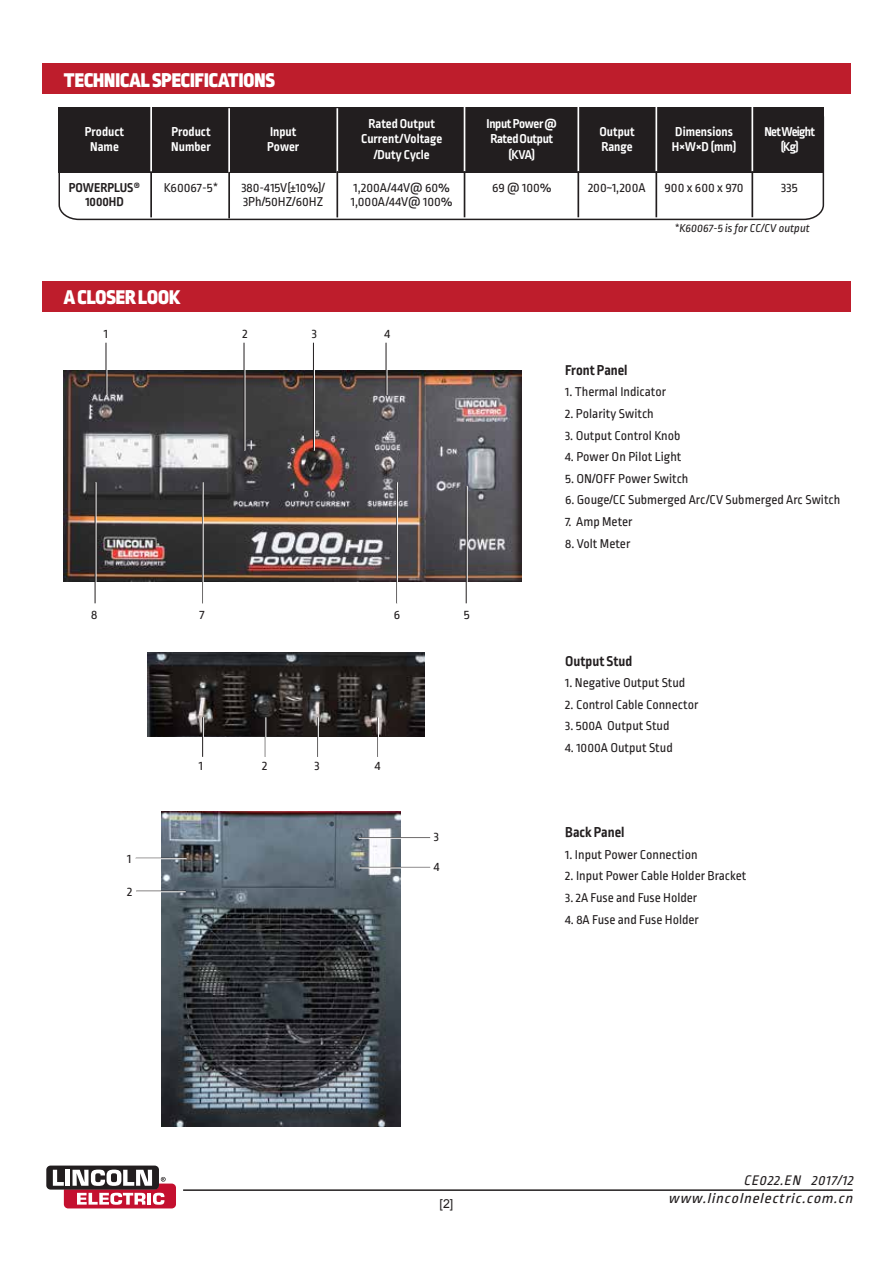
<style>
.page{position:relative;width:893px;height:1263px;background:#fff}
.page>*{position:absolute;margin:0;border:0;box-sizing:border-box;transform-origin:0 0}
.t1{font:900 21px "Ropa Sans Pro";color:#fff}
.t2{font:700 15px "Ropa Sans Pro";color:#221e1f}
.t3{font:italic 14.7px "Ropa Sans Pro";color:#221e1f}
.t4{font:italic 14.55px "Ropa Sans Pro";color:#221e1f;scale:1.07 1}
.t5{font:13.5px/14px "Ropa Sans Pro";color:#221e1f}
.t6{font:700 13.5px/15.5px "Ropa Sans Pro";color:#fff}
.t7{font:700 13.5px/15.5px "Ropa Sans Pro";letter-spacing:-.025em;color:#fff;text-align:center}
.t8{font:700 13.5px/14px "Ropa Sans Pro";color:#221e1f;text-align:center}
.t9{font:700 13.5px/15.5px "Ropa Sans Pro";letter-spacing:-.05em;color:#fff;text-align:center}
.t10{font:12.3px "Arial";color:#221e1f}
.t11{font:italic 12px "Ropa Sans Pro";color:#221e1f}
</style>
<div class="page">
<div style="left:42px;top:64px;width:808px;height:30px;background:#be1d2c"></div>
<div style="left:42px;top:282px;width:808px;height:30px;background:#be1d2c"></div>
<img style="left:63px;top:371px;width:459px;height:211px">
<hr style="left:202px;top:482px;width:1px;height:121px;background:#221e1f">
<hr style="left:203px;top:482px;width:1px;height:121px;background:#fff">
<hr style="left:396px;top:482px;width:1px;height:121px;background:#221e1f">
<hr style="left:397px;top:482px;width:1px;height:121px;background:#fff">
<hr style="left:106px;top:343px;width:1px;height:52px;background:#221e1f">
<hr style="left:244px;top:343px;width:1px;height:107px;background:#221e1f">
<hr style="left:314px;top:343px;width:1px;height:107px;background:#fff">
<hr style="left:313px;top:343px;width:1px;height:107px;background:#221e1f">
<hr style="left:386px;top:343px;width:1px;height:52px;background:#221e1f">
<hr style="left:95px;top:482px;width:1px;height:121px;background:#221e1f">
<hr style="left:467px;top:486px;width:1px;height:117px;background:#fff">
<hr style="left:466px;top:486px;width:1px;height:117px;background:#221e1f">
<img style="left:148px;top:652px;width:276px;height:84px">
<hr style="left:203px;top:717px;width:1px;height:40px;background:#fff">
<hr style="left:265px;top:717px;width:1px;height:40px;background:#fff">
<hr style="left:377px;top:717px;width:1px;height:40px;background:#221e1f">
<hr style="left:378px;top:717px;width:1px;height:40px;background:#fff">
<hr style="left:317px;top:717px;width:1px;height:40px;background:#221e1f">
<hr style="left:318px;top:717px;width:1px;height:40px;background:#fff">
<hr style="left:202px;top:717px;width:1px;height:40px;background:#221e1f">
<img style="left:161px;top:812px;width:240px;height:314px">
<hr style="left:359px;top:837px;width:71px;height:1px;background:#221e1f">
<hr style="left:136px;top:858px;width:51px;height:1px;background:#fff">
<hr style="left:359px;top:838px;width:71px;height:1px;background:#fff">
<hr style="left:359px;top:867px;width:71px;height:1px;background:#fff">
<hr style="left:136px;top:891px;width:50px;height:1px;background:#fff">
<hr style="left:183px;top:1189px;width:670px;height:2px;background:#221e1f">
<div style="left:46px;top:1165px;width:113px;height:24px;background:#221e1f;border-radius:4px"></div>
<svg style="left:53px;top:1169px;width:123px;height:39px"></svg>
<div style="left:59px;top:108px;width:765px;height:65px;background:#221e1f"></div>
<svg style="left:58px;top:115px;width:767px;height:106px"></svg>
<hr style="left:150px;top:171px;width:2px;height:46px;background:#221e1f">
<hr style="left:150px;top:107px;width:2px;height:64px;background:#fff">
<hr style="left:228px;top:108px;width:2px;height:65px;background:#fff">
<hr style="left:336px;top:108px;width:2px;height:65px;background:#fff">
<hr style="left:464px;top:107px;width:1px;height:64px;background:#fff">
<hr style="left:577px;top:107px;width:2px;height:64px;background:#fff">
<hr style="left:655px;top:107px;width:2px;height:64px;background:#fff">
<hr style="left:751px;top:107px;width:2px;height:64px;background:#fff">
<hr style="left:228px;top:172px;width:2px;height:46px;background:#221e1f">
<hr style="left:336px;top:171px;width:2px;height:46px;background:#221e1f">
<hr style="left:464px;top:171px;width:1px;height:46px;background:#221e1f">
<hr style="left:577px;top:171px;width:2px;height:46px;background:#221e1f">
<hr style="left:655px;top:171px;width:2px;height:46px;background:#221e1f">
<hr style="left:751px;top:171px;width:2px;height:46px;background:#221e1f">
<h1 class="t1" style="left:64px;top:68px;width:213px">TECHNICAL SPECIFICATIONS</h1>
<p class="t6" style="left:85px;top:124px;width:41px;text-align:center">Product<br>Name</p>
<p class="t6" style="left:171px;top:124px;width:41px">Product<br>Number</p>
<p class="t6" style="left:267px;top:124px;width:34px">Input<br>Power</p>
<p class="t6" style="left:361px;top:117px;width:83px;text-align:center">Rated Output<br>Current/Voltage /Duty Cycle</p>
<p class="t7" style="left:487px;top:117px;width:72px">Input Power @<br>Rated Output (KVA)</p>
<p class="t6" style="left:599px;top:124px;width:37px">Output<br>Range</p>
<p class="t6" style="left:672px;top:124px;width:66px">Dimensions<br>H×W×D (mm)</p>
<p class="t9" style="left:764px;top:124px;width:52px">Net Weight (Kg)</p>
<p class="t8" style="left:69px;top:181px;width:73px">POWERPLUS®<br>1000HD</p>
<p class="t5" style="left:241px;top:182px;width:85px">380-415V(±10%)/<br>3Ph/50HZ/60HZ</p>
<p class="t5" style="left:351px;top:182px;width:103px">1,200A/44V@ 60%<br>1,000A/44V@ 100%</p>
<p class="t5" style="left:164px;top:182px;width:56px">K60067-5*</p>
<p class="t5" style="left:492px;top:182px;width:61px">69 @ 100%</p>
<p class="t5" style="left:588px;top:182px;width:59px">200~1,200A</p>
<p class="t5" style="left:664px;top:182px;width:81px">900 x 600 x 970</p>
<p class="t5" style="left:781px;top:182px;width:18px">335</p>
<h1 class="t1" style="left:64px;top:284px;width:118px">A CLOSER LOOK</h1>
<p class="t5" style="left:104px;top:328px;width:6px">1</p>
<p class="t5" style="left:242px;top:328px;width:7px">2</p>
<p class="t5" style="left:312px;top:328px;width:7px">3</p>
<p class="t5" style="left:384px;top:328px;width:7px">4</p>
<p class="t5" style="left:91px;top:609px;width:8px">8</p>
<p class="t5" style="left:199px;top:609px;width:7px">7</p>
<p class="t5" style="left:394px;top:609px;width:8px">6</p>
<p class="t5" style="left:464px;top:609px;width:7px">5</p>
<p class="t5" style="left:127px;top:852px;width:6px">1</p>
<p class="t5" style="left:127px;top:885px;width:7px">2</p>
<p class="t5" style="left:199px;top:759px;width:6px">1</p>
<p class="t5" style="left:262px;top:759px;width:7px">2</p>
<p class="t5" style="left:315px;top:759px;width:7px">3</p>
<p class="t5" style="left:375px;top:759px;width:7px">4</p>
<p class="t5" style="left:434px;top:830px;width:7px">3</p>
<p class="t5" style="left:434px;top:860px;width:7px">4</p>
<p class="t11" style="left:675px;top:222px;width:137px">*K60067-5 is for CC/CV output</p>
<p class="t2" style="left:565px;top:361px;width:64px">Front Panel</p>
<p class="t5" style="left:565px;top:386px;width:103px">1. Thermal Indicator</p>
<p class="t5" style="left:565px;top:407px;width:90px">2. Polarity Switch</p>
<p class="t5" style="left:565px;top:429px;width:117px">3. Output Control Knob</p>
<p class="t5" style="left:565px;top:451px;width:118px">4. Power On Pilot Light</p>
<p class="t5" style="left:565px;top:472px;width:125px">5. ON/OFF Power Switch</p>
<p class="t5" style="left:565px;top:494px;width:277px">6. Gouge/CC Submerged Arc/CV Submerged Arc Switch</p>
<p class="t5" style="left:565px;top:515px;width:69px">7. Amp Meter</p>
<p class="t5" style="left:565px;top:537px;width:67px">8. Volt Meter</p>
<p class="t2" style="left:565px;top:652px;width:68px">Output Stud</p>
<p class="t5" style="left:565px;top:677px;width:122px">1. Negative Output Stud</p>
<p class="t5" style="left:565px;top:698px;width:135px">2. Control Cable Connector</p>
<p class="t5" style="left:565px;top:720px;width:106px">3. 500A Output Stud</p>
<p class="t5" style="left:565px;top:741px;width:109px">4. 1000A Output Stud</p>
<p class="t2" style="left:565px;top:824px;width:61px">Back Panel</p>
<p class="t5" style="left:565px;top:848px;width:134px">1. Input Power Connection</p>
<p class="t5" style="left:565px;top:870px;width:183px">2. Input Power Cable Holder Bracket</p>
<p class="t5" style="left:565px;top:891px;width:134px">3. 2A Fuse and Fuse Holder</p>
<p class="t5" style="left:565px;top:913px;width:135px">4. 8A Fuse and Fuse Holder</p>
<p class="t10" style="left:440px;top:1195px;width:15px">[2]</p>
<p class="t3" style="left:743px;top:1172px;width:114px">CE022.EN 2017/12</p>
<p class="t4" style="left:668px;top:1190px;width:177px">www.lincolnelectric.com.cn</p>
</div>
